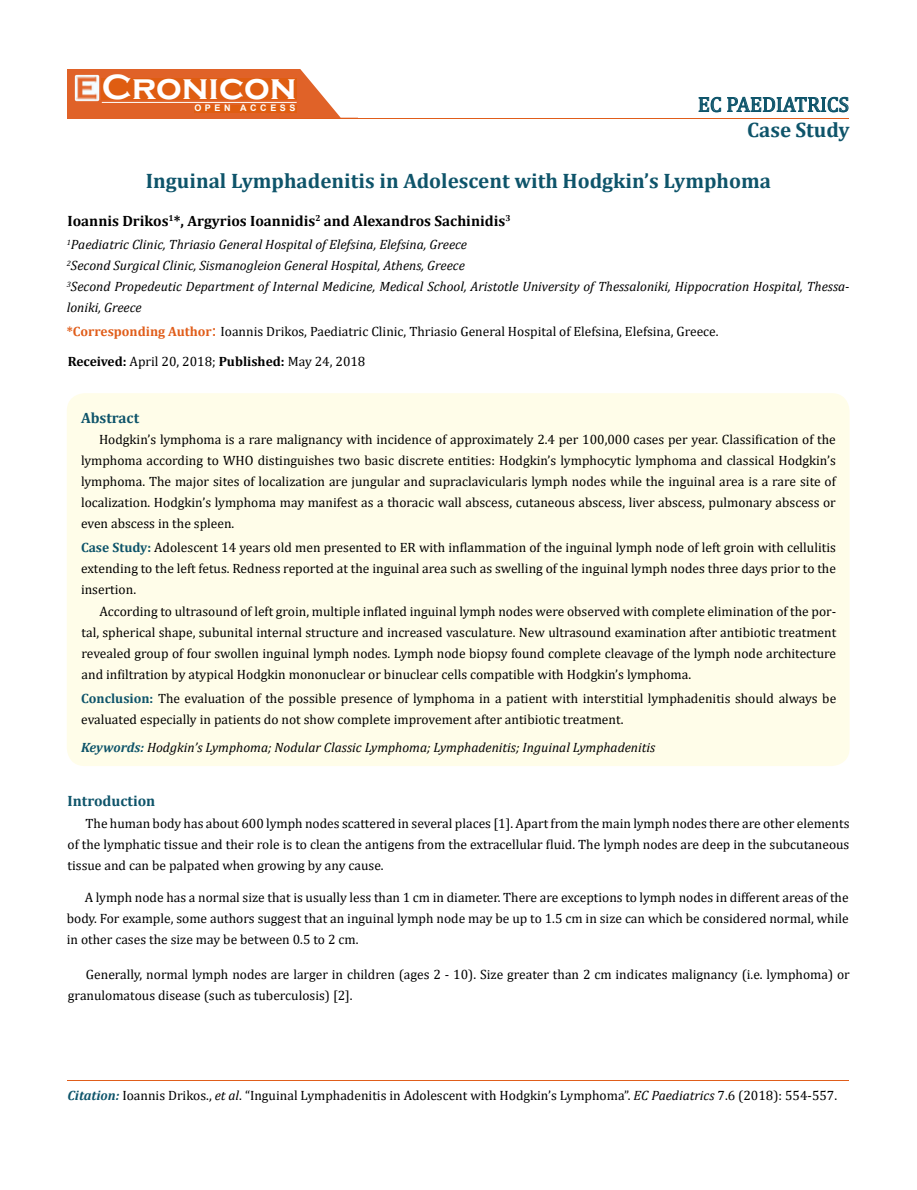
<style>
.page{position:relative;width:917px;height:1190px;background:#fff}
.page>*{position:absolute;margin:0;border:0;box-sizing:border-box;transform-origin:0 0}
.t1{font:700 36px "Copperplate Gothic";color:#fff}
.t2{font:700 21px "Cambria";color:#0e546a}
.t3{font:21px "Cambria";color:#0e546a}
.t4{font:700 15px "Cambria";color:#000}
.t5{font:700 15px "Cambria";color:#0e546a}
.t6{font:13.5px/21px "Cambria";color:#000;text-align:justify}
.t7{font:italic 13.5px/21px "Cambria";color:#000}
.t8{font:700 9px "Arial";letter-spacing:.4em;color:#fff}
.s1{font-weight:700;color:#e05d1a}
.s2{font-size:18px;color:#e05d1a}
.s3{font-weight:700}
.s4{font-weight:700;color:#0e546a}
.s5{font-weight:700;font-style:italic;color:#0e546a}
.s6{font-style:italic}
</style>
<div class="page">
<div style="left:67px;top:70px;width:290px;height:49px;background:#e06228"></div>
<svg style="left:300px;top:69px;width:58px;height:49px"></svg>
<img style="left:75px;top:75px;width:24px;height:26px">
<div style="left:102px;top:79px;width:195px;height:21px;background:#df5d11"></div>
<div style="left:194px;top:105px;width:103px;height:7px;background:#df5d11"></div>
<svg style="left:698px;top:97px;width:23px;height:15px"></svg>
<svg style="left:727px;top:97px;width:121px;height:15px"></svg>
<hr style="left:102px;top:102px;width:194px;height:1px;background:#fff">
<hr style="left:279px;top:118px;width:569px;height:1px;background:#e05d1a">
<hr style="left:67px;top:1080px;width:782px;height:1px;background:#e05d1a">
<div style="left:67px;top:393px;width:782px;height:373px;background:#fffde9;border-radius:18px"></div>
<h1 class="t1" style="left:102px;top:68px;width:196px">Cronicon</h1>
<p class="t8" style="left:194px;top:102px;width:103px">OPEN ACCESS</p>
<h2 class="t3" style="left:698px;top:92px;width:153px">EC PAEDIATRICS</h2>
<h2 class="t2" style="left:747px;top:115px;width:104px">Case Study</h2>
<h2 class="t2" style="left:146px;top:166px;width:626px">Inguinal Lymphadenitis in Adolescent with Hodgkin’s Lymphoma</h2>
<p class="t4" style="left:67px;top:210px;width:444px">Ioannis Drikos<sup>1</sup>*, Argyrios Ioannidis<sup>2</sup> and Alexandros Sachinidis<sup>3</sup></p>
<p class="t7" style="left:67px;top:233px;width:784px"><sup>1</sup>Paediatric Clinic, Thriasio General Hospital of Elefsina, Elefsina, Greece<br><sup>2</sup>Second Surgical Clinic, Sismanogleion General Hospital, Athens, Greece<br><sup>3</sup>Second Propedeutic Department of Internal Medicine, Medical School, Aristotle University of Thessaloniki, Hippocration Hospital, Thessa&shy;loniki, Greece</p>
<p class="t6" style="left:67px;top:317px;width:653px;line-height:29.5px"><span class="s1">*Corresponding Author</span><span class="s2">:</span> Ioannis Drikos, Paediatric Clinic, Thriasio General Hospital of Elefsina, Elefsina, Greece.<br><span class="s3">Received:</span> April 20, 2018; <span class="s3">Published:</span> May 24, 2018</p>
<p class="t5" style="left:81px;top:407px;width:60px">Abstract</p>
<p class="t6" style="left:81px;top:429px;width:756px;text-indent:18px">Hodgkin’s lymphoma is a rare malignancy with incidence of approximately 2.4 per 100,000 cases per year. Classification of the lymphoma according to WHO distinguishes two basic discrete entities: Hodgkin’s lymphocytic lymphoma and classical Hodgkin’s lymphoma. The major sites of localization are jungular and supraclavicularis lymph nodes while the inguinal area is a rare site of localization. Hodgkin’s lymphoma may manifest as a thoracic wall abscess, cutaneous abscess, liver abscess, pulmonary abscess or even abscess in the spleen.</p>
<p class="t6" style="left:81px;top:537px;width:756px"><span class="s4">Case Study:</span> Adolescent 14 years old men presented to ER with inflammation of the inguinal lymph node of left groin with cellulitis extending to the left fetus. Redness reported at the inguinal area such as swelling of the inguinal lymph nodes three days prior to the insertion.</p>
<p class="t6" style="left:82px;top:601px;width:756px;text-indent:18px">According to ultrasound of left groin, multiple inflated inguinal lymph nodes were observed with complete elimination of the por&shy;tal, spherical shape, subunital internal structure and increased vasculature. New ultrasound examination after antibiotic treatment revealed group of four swollen inguinal lymph nodes. Lymph node biopsy found complete cleavage of the lymph node architecture and infiltration by atypical Hodgkin mononuclear or binuclear cells compatible with Hodgkin’s lymphoma.</p>
<p class="t6" style="left:81px;top:688px;width:756px"><span class="s4">Conclusion:</span> The evaluation of the possible presence of lymphoma in a patient with interstitial lymphadenitis should always be evaluated especially in patients do not show complete improvement after antibiotic treatment.</p>
<p class="t7" style="left:81px;top:736px;width:575px"><span class="s4">Keywords:</span> Hodgkin’s Lymphoma; Nodular Classic Lymphoma; Lymphadenitis; Inguinal Lymphadenitis</p>
<p class="t5" style="left:68px;top:790px;width:89px">Introduction</p>
<p class="t6" style="left:68px;top:812px;width:783px;text-indent:18px">The human body has about 600 lymph nodes scattered in several places [1]. Apart from the main lymph nodes there are other elements of the lymphatic tissue and their role is to clean the antigens from the extracellular fluid. The lymph nodes are deep in the subcutaneous tissue and can be palpated when growing by any cause.</p>
<p class="t6" style="left:67px;top:886px;width:783px;text-indent:18px">A lymph node has a normal size that is usually less than 1 cm in diameter. There are exceptions to lymph nodes in different areas of the body. For example, some authors suggest that an inguinal lymph node may be up to 1.5 cm in size can which be considered normal, while in other cases the size may be between 0.5 to 2 cm.</p>
<p class="t6" style="left:68px;top:963px;width:783px;text-indent:18px">Generally, normal lymph nodes are larger in children (ages 2 - 10). Size greater than 2 cm indicates malignancy (i.e. lymphoma) or granulomatous disease (such as tuberculosis) [2].</p>
<p class="t6" style="left:67px;top:1084px;width:771px"><span class="s5">Citation:</span> Ioannis Drikos., <span class="s6">et al</span>. “Inguinal Lymphadenitis in Adolescent with Hodgkin’s Lymphoma”. <span class="s6">EC Paediatrics</span> 7.6 (2018): 554-557.</p>
</div>
